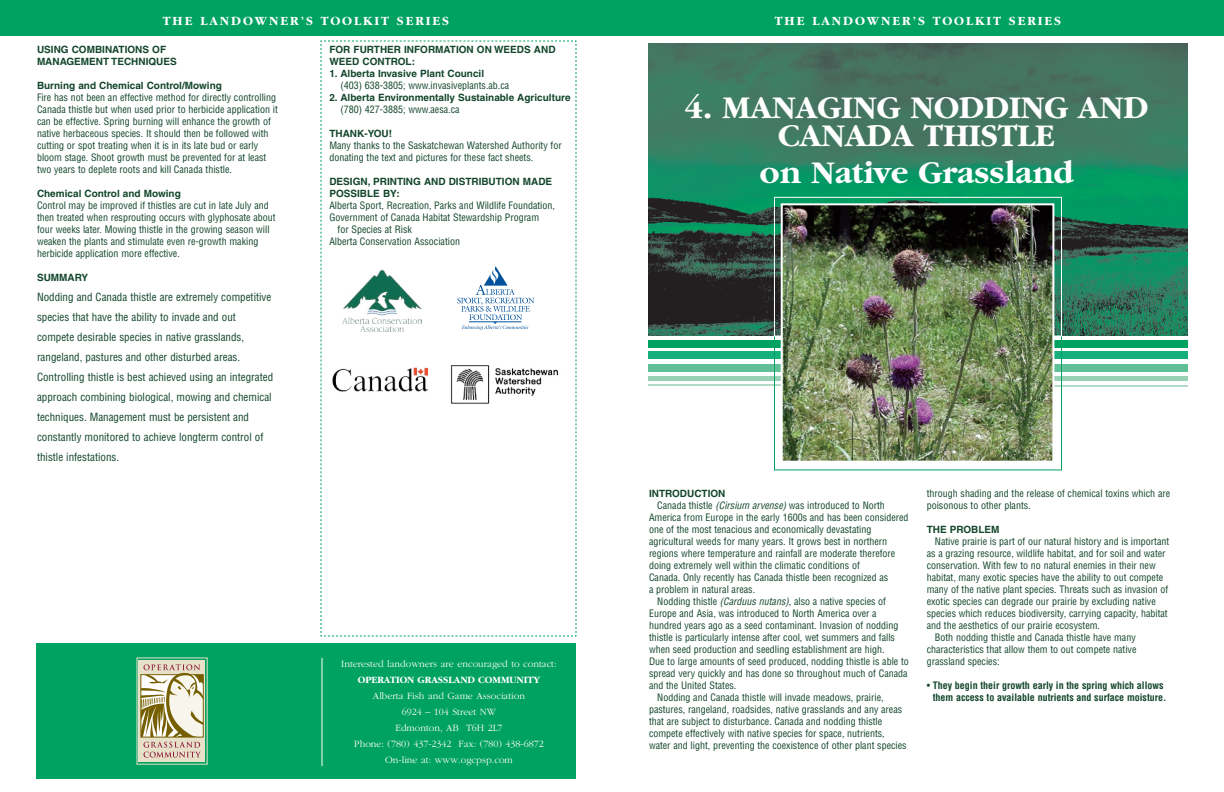
<style>
.page{position:relative;width:1224px;height:792px;background:#fff}
.page>*{position:absolute;margin:0;border:0;box-sizing:border-box;transform-origin:0 0}
.t1{font:700 32.8px/28px "Garamond";color:#fff;text-align:center}
.t2{font:700 13px "Garamond";letter-spacing:.15em;color:#fff}
.t3{font:condensed 11px/20px "Helvetica";color:#12452b}
.t4{font:condensed 10px/12px "Helvetica";color:#12452b}
.t5{font:700 10px/12px "Helvetica";color:#12452b}
.t6{font:300 10px/16px "Garamond";color:#fff;text-align:center}
.t7{font:700 condensed 10px/12px "Helvetica";color:#12452b;text-align:right}
.t8{font:700 10px "Garamond";color:#fff}
.s1{font-style:italic}
.s2{font-weight:400}
</style>
<div class="page">
<img style="left:648px;top:43px;width:540px;height:292px">
<div style="left:1053px;top:340px;width:135px;height:7px;background:#00a261"></div>
<div style="left:1053px;top:352px;width:135px;height:7px;background:#17af7b"></div>
<div style="left:1053px;top:364px;width:135px;height:7px;background:#60bf97"></div>
<hr style="left:1053px;top:376px;width:135px;height:4px;background:#98d1b6">
<hr style="left:1053px;top:385px;width:135px;height:1px;background:#b1dbc7">
<div style="left:648px;top:340px;width:141px;height:7px;background:#00a261"></div>
<div style="left:648px;top:351px;width:141px;height:8px;background:#17af7b"></div>
<div style="left:648px;top:364px;width:141px;height:7px;background:#60bf97"></div>
<hr style="left:648px;top:376px;width:141px;height:4px;background:#98d1b6">
<hr style="left:648px;top:385px;width:141px;height:1px;background:#b1dbc7">
<div style="left:0;top:0;width:1224px;height:36px;background:#00a261"></div>
<div style="left:774px;top:197px;width:288px;height:140px;border:1px solid #fff"></div>
<img style="left:784px;top:206px;width:267px;height:254px">
<div style="left:781px;top:203px;width:273px;height:260px;border:2px solid #fff"></div>
<div style="left:36px;top:643px;width:540px;height:136px;background:#00a261"></div>
<hr style="left:322px;top:658px;width:1px;height:108px;background:#fff">
<div style="left:139px;top:660px;width:66px;height:102px;background:#e8e1ca"></div>
<svg style="left:140px;top:664px;width:63px;height:94px"></svg>
<hr style="left:139px;top:737px;width:59px;height:3px;background:#e8e1ca">
<div style="left:141px;top:674px;width:63px;height:63px;border:1px solid #765f00"></div>
<svg style="left:321px;top:41px;width:256px;height:596px"></svg>
<h2 class="t2" style="left:163px;top:14px;width:288px">THE LANDOWNER’S TOOLKIT SERIES</h2>
<h2 class="t2" style="left:775px;top:14px;width:288px">THE LANDOWNER’S TOOLKIT SERIES</h2>
<p class="t5" style="left:37px;top:43px;width:141px">USING COMBINATIONS OF<br>MANAGEMENT TECHNIQUES</p>
<p class="t5" style="left:37px;top:79px;width:186px">Burning and Chemical Control/Mowing</p>
<p class="t4" style="left:37px;top:91px;width:242px">Fire has not been an effective method for directly controlling Canada thistle but when used prior to herbicide application it can be effective. Spring burning will enhance the growth of native herbaceous species. It should then be followed with cutting or spot treating when it is in its late bud or early bloom stage. Shoot growth must be prevented for at least two years to deplete roots and kill Canada thistle.</p>
<p class="t5" style="left:37px;top:187px;width:145px">Chemical Control and Mowing</p>
<p class="t4" style="left:37px;top:199px;width:240px">Control may be improved if thistles are cut in late July and then treated when resprouting occurs with glyphosate about four weeks later. Mowing thistle in the growing season will weaken the plants and stimulate even re-growth making herbicide application more effective.</p>
<p class="t5" style="left:37px;top:271px;width:53px">SUMMARY</p>
<p class="t3" style="left:37px;top:286px;width:238px">Nodding and Canada thistle are extremely competitive species that have the ability to invade and out compete desirable species in native grasslands, rangeland, pastures and other disturbed areas.<br>Controlling thistle is best achieved using an integrated approach combining biological, mowing and chemical techniques. Management must be persistent and constantly monitored to achieve longterm control of thistle infestations.</p>
<p class="t5" style="left:329px;top:43px;width:228px">FOR FURTHER INFORMATION ON WEEDS AND<br>WEED CONTROL:</p>
<p class="t5" style="left:329px;top:67px;width:156px">1. Alberta Invasive Plant Council</p>
<p class="t4" style="left:340px;top:79px;width:170px">(403) 638-3805; www.invasiveplants.ab.ca</p>
<p class="t5" style="left:329px;top:91px;width:243px">2. Alberta Environmentally Sustainable Agriculture</p>
<p class="t4" style="left:340px;top:103px;width:121px">(780) 427-3885; www.aesa.ca</p>
<p class="t5" style="left:329px;top:127px;width:64px">THANK-YOU!</p>
<p class="t4" style="left:329px;top:139px;width:234px">Many thanks to the Saskatchewan Watershed Authority for donating the text and pictures for these fact sheets.</p>
<p class="t5" style="left:329px;top:175px;width:224px">DESIGN, PRINTING AND DISTRIBUTION MADE<br>POSSIBLE BY:</p>
<p class="t4" style="left:329px;top:199px;width:227px">Alberta Sport, Recreation, Parks and Wildlife Foundation,</p>
<p class="t4" style="left:329px;top:211px;width:211px">Government of Canada Habitat Stewardship Program</p>
<p class="t4" style="left:338px;top:223px;width:76px">for Species at Risk</p>
<p class="t4" style="left:329px;top:235px;width:132px">Alberta Conservation Association</p>
<p class="t6" style="left:341px;top:656px;width:217px">Interested landowners are encouraged to contact:</p>
<p class="t8" style="left:358px;top:674px;width:184px">OPERATION GRASSLAND COMMUNITY</p>
<p class="t6" style="left:354px;top:688px;width:191px">Alberta Fish and Game Association<br>6924 – 104 Street NW<br>Edmonton, AB T6H 2L7<br>Phone: (780) 437-2342 Fax: (780) 438-6872<br>On-line at: www.ogcpsp.com</p>
<h1 class="t1" style="left:685px;top:95px;width:465px">4. MANAGING NODDING AND<br>CANADA THISTLE</h1>
<h1 class="t1" style="left:760px;top:159px;width:315px">on Native Grassland</h1>
<p class="t5" style="left:649px;top:487px;width:78px">INTRODUCTION</p>
<p class="t4" style="left:657px;top:499px;width:229px">Canada thistle <span class="s1">(Cirsium arvense)</span> was introduced to North</p>
<p class="t4" style="left:649px;top:511px;width:261px">America from Europe in the early 1600s and has been considered</p>
<p class="t4" style="left:649px;top:523px;width:224px">one of the most tenacious and economically devastating</p>
<p class="t4" style="left:649px;top:535px;width:240px">agricultural weeds for many years. It grows best in northern</p>
<p class="t4" style="left:649px;top:547px;width:248px">regions where temperature and rainfall are moderate therefore</p>
<p class="t4" style="left:649px;top:559px;width:212px">doing extremely well within the climatic conditions of</p>
<p class="t4" style="left:649px;top:571px;width:241px">Canada. Only recently has Canada thistle been recognized as</p>
<p class="t4" style="left:649px;top:583px;width:108px">a problem in natural areas.</p>
<p class="t4" style="left:657px;top:595px;width:230px">Nodding thistle <span class="s1">(Carduus nutans)</span>, also a native species of</p>
<p class="t4" style="left:649px;top:607px;width:229px">Europe and Asia, was introduced to North America over a</p>
<p class="t4" style="left:649px;top:619px;width:251px">hundred years ago as a seed contaminant. Invasion of nodding</p>
<p class="t4" style="left:649px;top:631px;width:248px">thistle is particularly intense after cool, wet summers and falls</p>
<p class="t4" style="left:649px;top:643px;width:237px">when seed production and seedling establishment are high.</p>
<p class="t4" style="left:649px;top:655px;width:261px">Due to large amounts of seed produced, nodding thistle is able to</p>
<p class="t4" style="left:649px;top:667px;width:260px">spread very quickly and has done so throughout much of Canada</p>
<p class="t4" style="left:649px;top:679px;width:89px">and the United States.</p>
<p class="t4" style="left:657px;top:691px;width:228px">Nodding and Canada thistle will invade meadows, prairie,</p>
<p class="t4" style="left:649px;top:703px;width:255px">pastures, rangeland, roadsides, native grasslands and any areas</p>
<p class="t4" style="left:649px;top:715px;width:235px">that are subject to disturbance. Canada and nodding thistle</p>
<p class="t4" style="left:649px;top:727px;width:237px">compete effectively with native species for space, nutrients,</p>
<p class="t4" style="left:649px;top:739px;width:259px">water and light, preventing the coexistence of other plant species</p>
<p class="t4" style="left:927px;top:487px;width:245px">through shading and the release of chemical toxins which are poisonous to other plants.</p>
<p class="t5" style="left:927px;top:523px;width:74px">THE PROBLEM</p>
<p class="t4" style="left:935px;top:535px;width:236px">Native prairie is part of our natural history and is important</p>
<p class="t4" style="left:927px;top:547px;width:240px">as a grazing resource, wildlife habitat, and for soil and water</p>
<p class="t4" style="left:927px;top:559px;width:231px">conservation. With few to no natural enemies in their new</p>
<p class="t4" style="left:927px;top:571px;width:238px">habitat, many exotic species have the ability to out compete</p>
<p class="t4" style="left:927px;top:583px;width:243px">many of the native plant species. Threats such as invasion of</p>
<p class="t4" style="left:927px;top:595px;width:231px">exotic species can degrade our prairie by excluding native</p>
<p class="t4" style="left:927px;top:607px;width:243px">species which reduces biodiversity, carrying capacity, habitat</p>
<p class="t4" style="left:927px;top:619px;width:175px">and the aesthetics of our prairie ecosystem.</p>
<p class="t4" style="left:935px;top:631px;width:202px">Both nodding thistle and Canada thistle have many</p>
<p class="t4" style="left:927px;top:643px;width:211px">characteristics that allow them to out compete native</p>
<p class="t4" style="left:927px;top:655px;width:74px">grassland species:</p>
<p class="t7" style="left:927px;top:679px;width:241px"><span class="s2">•</span> They begin their growth early in the spring which allows them access to available nutrients and surface moisture.</p>
</div>
